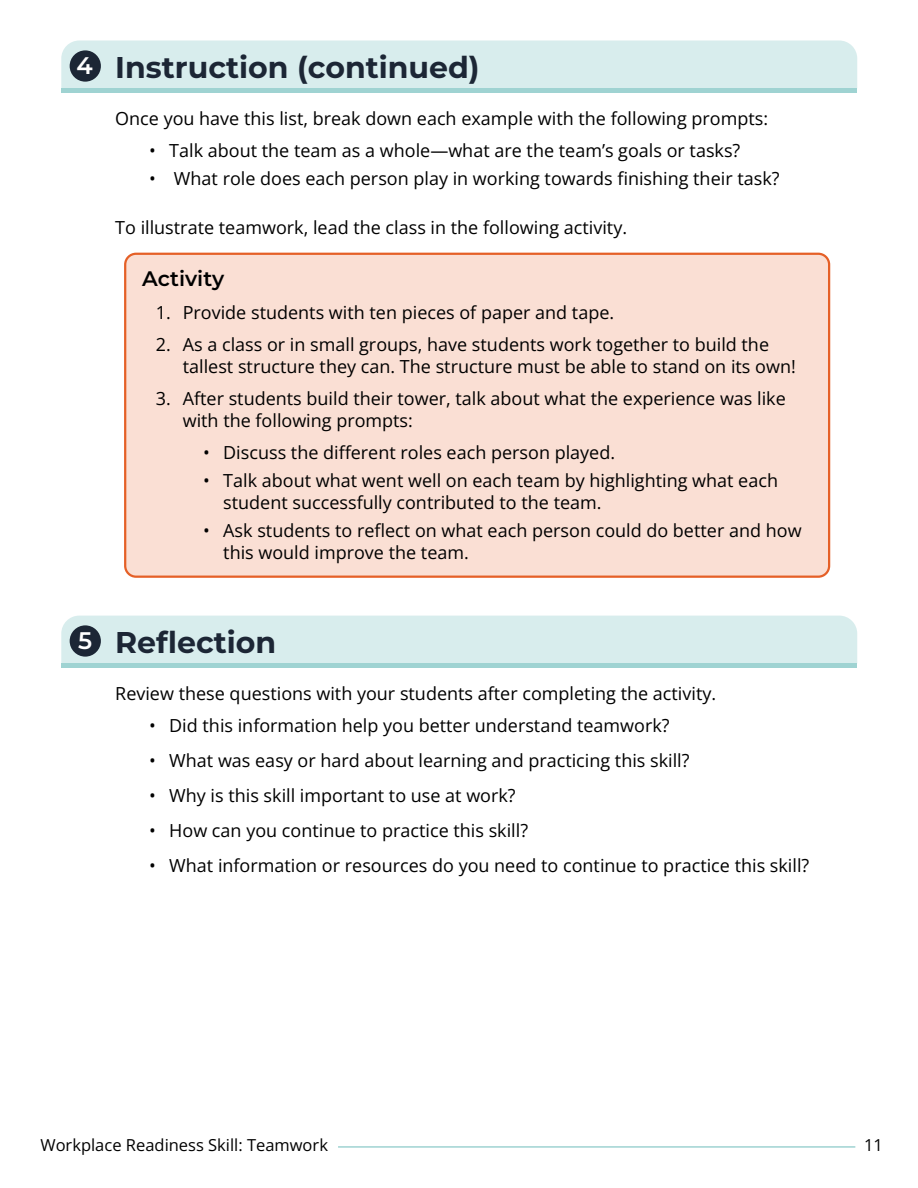
<style>
.page{position:relative;width:918px;height:1188px;background:#fff}
.page>*{position:absolute;margin:0;border:0;box-sizing:border-box;transform-origin:0 0}
.Lesson_Steps_-_h3{font:100 30px "Montserrat";color:#1c2635}
.White_Number_h3{font:100 24px "Montserrat";color:#fff}
.P_big{font:100 21px "Montserrat";color:#000}
.P_big-2{font:18px/21.6px "Open Sans";color:#000}
.t1{font:16.5px "Open Sans";color:#000}
</style>
<div class="page">
<div style="left:61px;top:40px;width:796px;height:48px;background:#d8eded"></div>
<div style="left:61px;top:616px;width:796px;height:48px;background:#d8eded"></div>
<div style="left:61px;top:88px;width:796px;height:5px;background:#9fd3d2"></div>
<hr style="left:61px;top:664px;width:796px;height:4px;background:#9fd3d2">
<div style="left:125px;top:254px;width:704px;height:323px;background:#fadfd4;border-radius:11px"></div>
<div style="left:124px;top:253px;width:706px;height:325px;border:2px solid #e56027;border-radius:11px"></div>
<div style="left:70px;top:50px;width:31px;height:32px;background:#1c2635;border-radius:50%"></div>
<div style="left:70px;top:625px;width:31px;height:32px;background:#1c2635;border-radius:50%"></div>
<hr style="left:338px;top:1146px;width:517px;height:2px;background:#9fd3d2">
<h3 class="White_Number_h3" style="left:77px;top:50px;width:18px">4</h3>
<h3 class="Lesson_Steps_-_h3" style="left:115px;top:48px;width:366px">Instruction (continued)</h3>
<p class="P_big-2" style="left:115px;top:107px;width:654px">Once you have this list, break down each example with the following prompts:</p>
<p class="P_big-2" style="left:149px;top:139px;width:593px">• Talk about the team as a whole—what are the team’s goals or tasks?</p>
<p class="P_big-2" style="left:149px;top:168px;width:632px">• What role does each person play in working towards finishing their task?</p>
<p class="P_big-2" style="left:115px;top:216px;width:513px">To illustrate teamwork, lead the class in the following activity.</p>
<p class="P_big" style="left:142px;top:265px;width:84px">Activity</p>
<p class="P_big-2" style="left:156px;top:301px;width:460px">1. Provide students with ten pieces of paper and tape.</p>
<p class="P_big-2" style="left:183px;top:333px;width:615px;text-indent:-27px">2. As a class or in small groups, have students work together to build the tallest structure they can. The structure must be able to stand on its own!</p>
<p class="P_big-2" style="left:183px;top:387px;width:605px;text-indent:-27px">3. After students build their tower, talk about what the experience was like with the following prompts:</p>
<p class="P_big-2" style="left:203px;top:441px;width:414px">• Discuss the different roles each person played.</p>
<p class="P_big-2" style="left:223px;top:470px;width:556px;text-indent:-20px">• Talk about what went well on each team by highlighting what each student successfully contributed to the team.</p>
<p class="P_big-2" style="left:223px;top:519px;width:580px;text-indent:-20px">• Ask students to reflect on what each person could do better and how this would improve the team.</p>
<h3 class="White_Number_h3" style="left:78px;top:625px;width:16px">5</h3>
<h3 class="Lesson_Steps_-_h3" style="left:115px;top:623px;width:163px">Reflection</h3>
<p class="P_big-2" style="left:115px;top:682px;width:602px">Review these questions with your students after completing the activity.</p>
<p class="P_big-2" style="left:149px;top:714px;width:522px">• Did this information help you better understand teamwork?</p>
<p class="P_big-2" style="left:149px;top:749px;width:542px">• What was easy or hard about learning and practicing this skill?</p>
<p class="P_big-2" style="left:149px;top:785px;width:368px">• Why is this skill important to use at work?</p>
<p class="P_big-2" style="left:149px;top:820px;width:381px">• How can you continue to practice this skill?</p>
<p class="P_big-2" style="left:149px;top:855px;width:662px">• What information or resources do you need to continue to practice this skill?</p>
<p class="t1" style="left:40px;top:1133px;width:289px">Workplace Readiness Skill: Teamwork</p>
<p class="t1" style="left:864px;top:1133px;width:20px">11</p>
</div>
